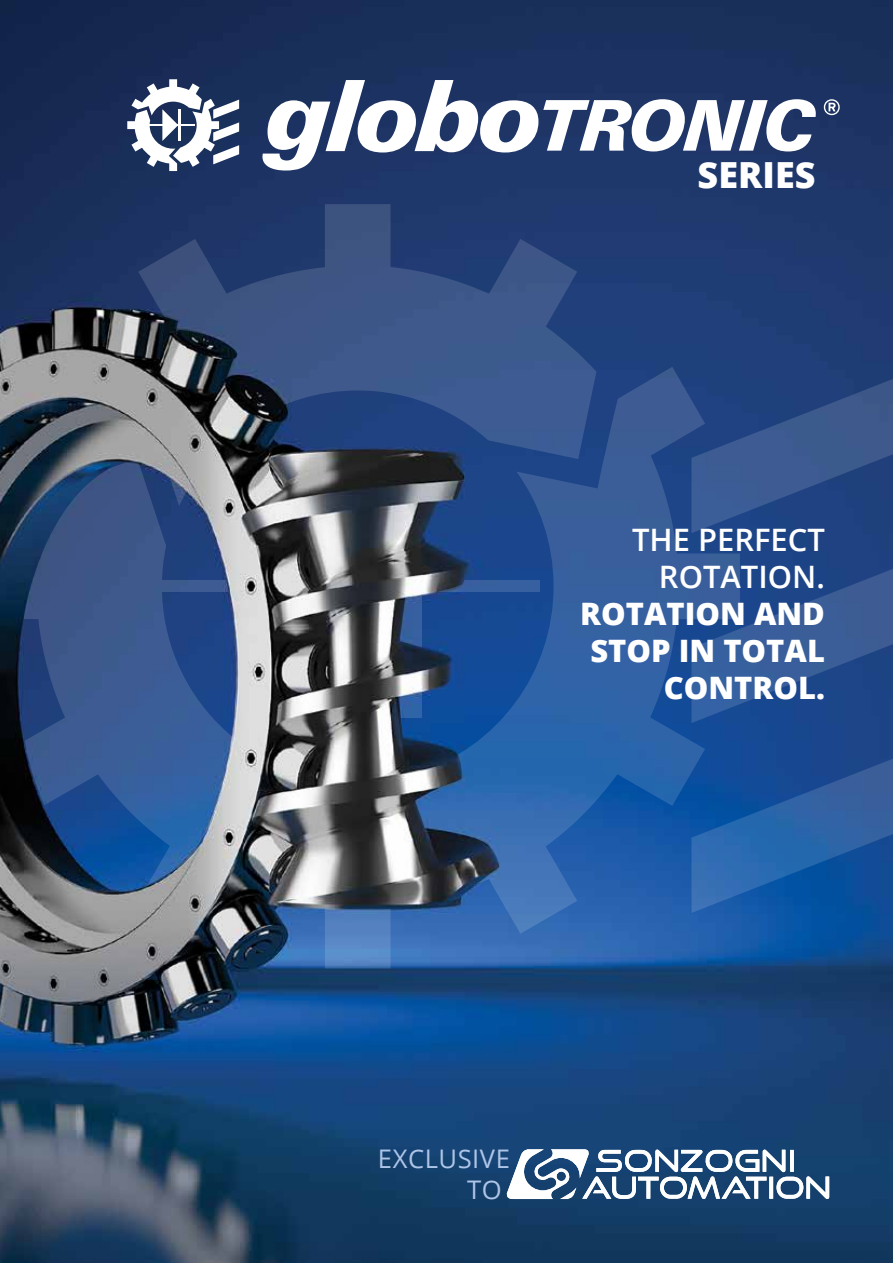
<style>
.page{position:relative;width:893px;height:1263px;background:#fff}
.page>*{position:absolute;margin:0;border:0;box-sizing:border-box;transform-origin:0 0}
.t1{font:800 36px "Open Sans";color:#fff}
.t2{font:800 30.9px/37px "Open Sans";color:#fff;text-align:right}
.t3{font:600 30.9px/37px "Open Sans";color:#fff;text-align:right}
.t4{font:25.65px/30.8px "Open Sans";letter-spacing:.02em;color:#aec5e7}
</style>
<div class="page">
<img style="left:0;top:0;width:893px;height:1263px">
<svg style="left:499px;top:367px;width:241px;height:567px;background:#2b5da2"></svg>
<svg style="left:691px;top:563px;width:202px;height:160px;background:#2c5392"></svg>
<svg style="left:691px;top:373px;width:202px;height:160px;background:#2d4d87"></svg>
<svg style="left:691px;top:753px;width:202px;height:160px;background:#1d59a1"></svg>
<svg style="left:10px;top:204px;width:586px;height:302px;background:#2a4478"></svg>
<img style="left:0;top:308px;width:499px;height:739px">
<svg style="left:824px;top:99px;width:16px;height:16px"></svg>
<svg style="left:262px;top:80px;width:554px;height:91px"></svg>
<svg style="left:127px;top:79px;width:112px;height:92px"></svg>
<svg style="left:505px;top:1149px;width:324px;height:50px"></svg>
<p class="t1" style="left:698px;top:148px;width:119px">SERIES</p>
<p class="t3" style="left:632px;top:521px;width:194px">THE PERFECT<br>ROTATION.</p>
<p class="t2" style="left:580px;top:594px;width:246px">ROTATION AND<br>STOP IN TOTAL<br>CONTROL.</p>
<p class="t4" style="left:467px;top:1143px;width:44px;text-indent:-89px">EXCLUSIVE<br>TO</p>
</div>
